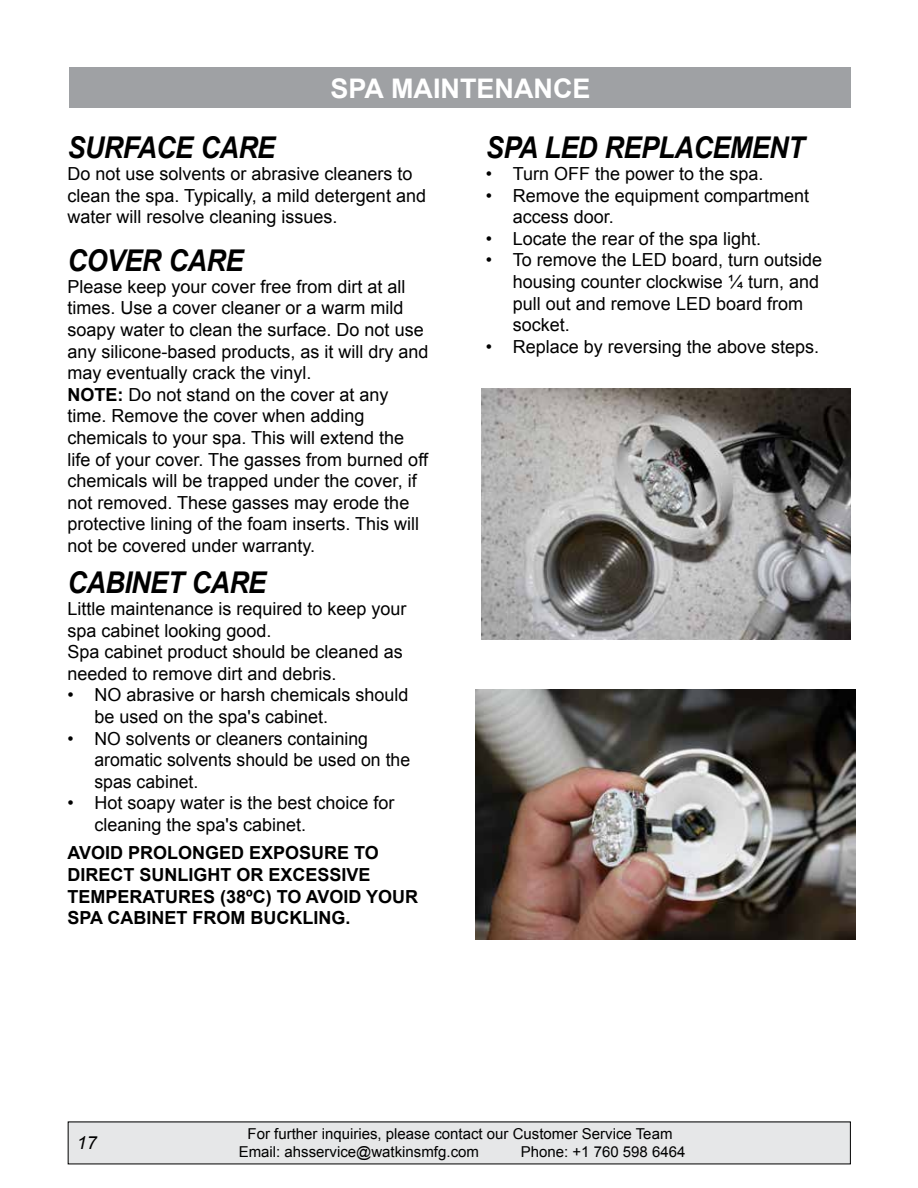
<style>
.page{position:relative;width:918px;height:1188px;background:#fff}
.page>*{position:absolute;margin:0;border:0;box-sizing:border-box;transform-origin:0 0}
.t1{font:italic 700 30px "Arial";letter-spacing:-.02em;color:#000;scale:.9 1}
.t2{font:700 27px "Arial";color:#fff}
.t3{font:18px/21.6px "Arial";color:#000}
.t4{font:700 18px/21.6px "Arial";color:#000}
.t5{font:italic 18px "Arial";color:#000}
.t6{font:15px/17.7px "Arial";color:#000}
.s1{font-weight:700}
</style>
<div class="page">
<div style="left:68px;top:1122px;width:782px;height:42px;background:#e6e7e8"></div>
<div style="left:69px;top:68px;width:781px;height:40px;background:#9fa1a4"></div>
<img style="left:481px;top:389px;width:369px;height:250px">
<img style="left:476px;top:689px;width:380px;height:251px">
<h2 class="t2" style="left:330px;top:70px;width:262px">SPA MAINTENANCE</h2>
<h1 class="t1" style="left:68px;top:128px;width:232px">SURFACE CARE</h1>
<p class="t3" style="left:68px;top:163px;width:360px">Do not use solvents or abrasive cleaners to clean the spa. Typically, a mild detergent and water will resolve cleaning issues.</p>
<h1 class="t1" style="left:68px;top:241px;width:197px">COVER CARE</h1>
<p class="t3" style="left:68px;top:276px;width:363px">Please keep your cover free from dirt at all times. Use a cover cleaner or a warm mild soapy water to clean the surface. Do not use any silicone-based products, as it will dry and may eventually crack the vinyl.<br><span class="s1">NOTE:</span> Do not stand on the cover at any time. Remove the cover when adding chemicals to your spa. This will extend the life of your cover. The gasses from burned off chemicals will be trapped under the cover, if not removed. These gasses may erode the protective lining of the foam inserts. This will not be covered under warranty.</p>
<h1 class="t1" style="left:68px;top:563px;width:222px">CABINET CARE</h1>
<p class="t3" style="left:68px;top:598px;width:341px">Little maintenance is required to keep your spa cabinet looking good.<br>Spa cabinet product should be cleaned as needed to remove dirt and debris.</p>
<p class="t3" style="left:94px;top:685px;width:316px;text-indent:-27px">• NO abrasive or harsh chemicals should be used on the spa's cabinet.</p>
<p class="t3" style="left:95px;top:728px;width:317px;text-indent:-27px">• NO solvents or cleaners containing aromatic solvents should be used on the spas cabinet.</p>
<p class="t3" style="left:94px;top:793px;width:302px;text-indent:-27px">• Hot soapy water is the best choice for cleaning the spa's cabinet.</p>
<p class="t4" style="left:68px;top:843px;width:352px">AVOID PROLONGED EXPOSURE TO<br>DIRECT SUNLIGHT OR EXCESSIVE<br>TEMPERATURES (38ºC) TO AVOID YOUR<br>SPA CABINET FROM BUCKLING.</p>
<h1 class="t1" style="left:486px;top:128px;width:356px">SPA LED REPLACEMENT</h1>
<p class="t3" style="left:486px;top:163px;width:279px">• Turn OFF the power to the spa.</p>
<p class="t3" style="left:513px;top:185px;width:298px;text-indent:-27px">• Remove the equipment compartment access door.</p>
<p class="t3" style="left:486px;top:228px;width:277px">• Locate the rear of the spa light.</p>
<p class="t3" style="left:513px;top:249px;width:311px;text-indent:-27px">• To remove the LED board, turn outside housing counter clockwise ¼ turn, and pull out and remove LED board from socket.</p>
<p class="t3" style="left:486px;top:336px;width:335px">• Replace by reversing the above steps.</p>
<p class="t5" style="left:77px;top:1131px;width:22px">17</p>
<p class="t6" style="left:239px;top:1125px;width:435px;text-indent:9px">For further inquiries, please contact our Customer Service Team<br>Email: ahsservice@watkinsmfg.com</p>
<p class="t6" style="left:521px;top:1143px;width:166px">Phone: +1 760 598 6464</p>
</div>
